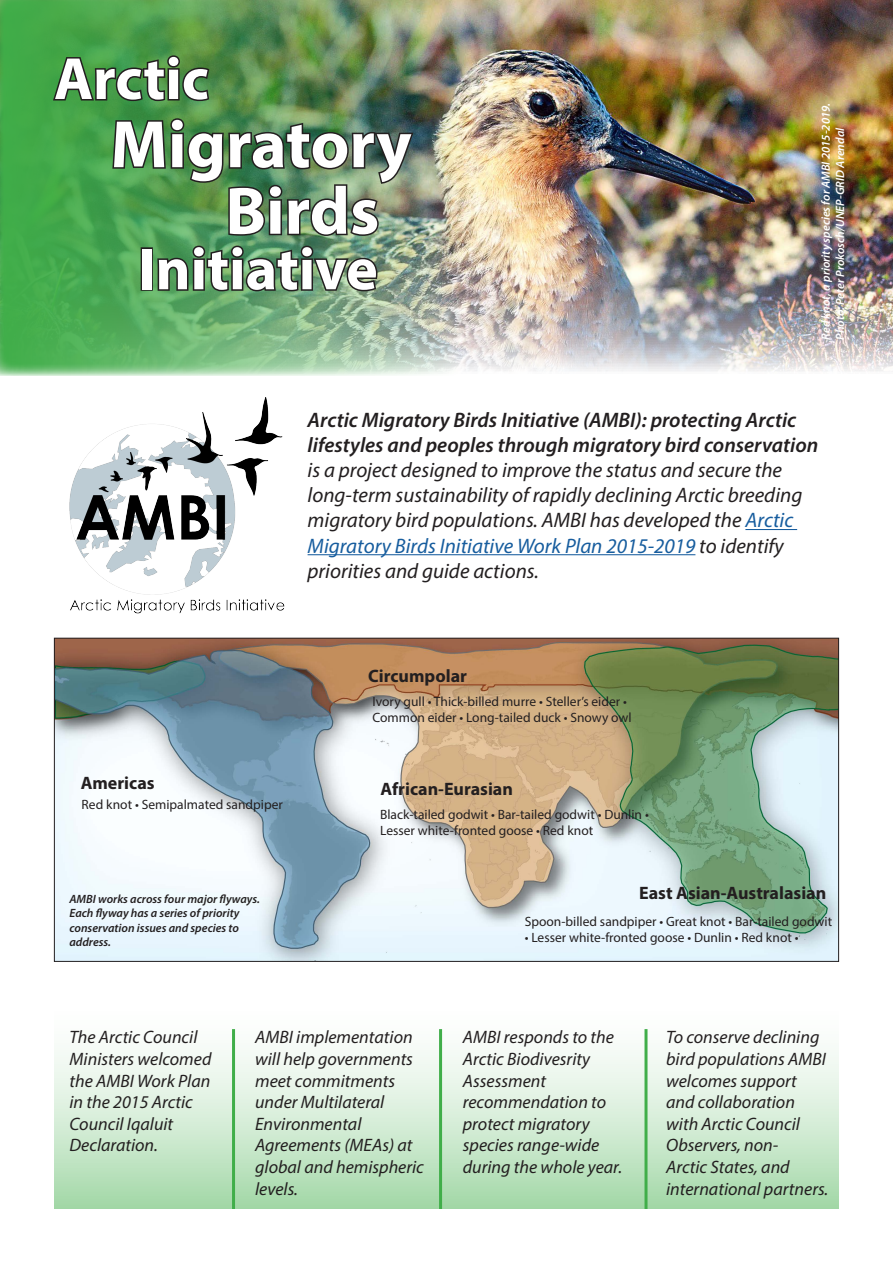
<style>
.page{position:relative;width:893px;height:1263px;background:#fff}
.page>*{position:absolute;margin:0;border:0;box-sizing:border-box;transform-origin:0 0}
.t1{font:700 67.5px "Myriad Pro";color:#fff}
.t2{font:700 60px "Myriad Pro";color:#fff}
.emphasis{font:italic 21px/25.2px "Myriad Pro";color:#231f20}
.emphasis-2{font:italic 18px/21.6px "Myriad Pro";color:#231f20}
.text{font:700 18px "Myriad Pro";color:#231f20}
.text-2{font:13.5px/16.2px "Myriad Pro";color:#231f20}
.t3{font:italic 600 12px/14.4px "Myriad Pro";color:#231f20}
.t4{font:italic 600 12px/14.4px "Myriad Pro";color:#fff}
.s1{font-weight:600}
.s2{color:#175d9e}
</style>
<div class="page">
<img style="left:461px;top:0;width:432px;height:371px">
<img style="left:0;top:0;width:461px;height:376px">
<svg style="left:51px;top:54px;width:160px;height:49px"></svg>
<img style="left:111px;top:117px;width:305px;height:120px">
<div style="left:141px;top:247px;width:12px;height:44px;border:3px solid #231f20"></div>
<img style="left:156px;top:244px;width:223px;height:49px">
<img style="left:69px;top:397px;width:216px;height:217px">
<img style="left:56px;top:640px;width:781px;height:320px">
<hr style="left:745px;top:529px;width:52px;height:1px;background:#175d9e">
<hr style="left:308px;top:554px;width:387px;height:1px;background:#175d9e">
<div style="left:54px;top:999px;width:785px;height:210px;background:linear-gradient(to bottom,#fff,#aadbae)"></div>
<hr style="left:232px;top:1029px;width:3px;height:180px;background:#40ae49">
<hr style="left:439px;top:1029px;width:3px;height:180px;background:#40ae49">
<hr style="left:644px;top:1029px;width:3px;height:180px;background:#40ae49">
<p class="t2" style="left:54px;top:40px;width:156px">Arctic</p>
<p class="t1" style="left:111px;top:100px;width:303px">Migratory</p>
<p class="t1" style="left:225px;top:167px;width:155px">Birds</p>
<p class="t2" style="left:138px;top:230px;width:241px">Initiative</p>
<p class="t4" style="left:818px;top:340px;width:238px;rotate:-90deg">Red knot, a priority species for AMBI 2015-2019.<br>Photo: Peter Prokosch/UNEP-GRID Arendal</p>
<p class="emphasis" style="left:308px;top:407px;width:512px"><span class="s1">Arctic Migratory Birds Initiative (AMBI): protecting Arctic lifestyles and peoples through migratory bird conservation </span>is a project designed to improve the status and secure the long-term sustainability of rapidly declining Arctic breeding migratory bird populations. AMBI has developed the <span class="s2">Arctic Migratory Birds Initiative Work Plan 2015-2019</span> to identify priorities and guide actions.</p>
<p class="text" style="left:368px;top:664px;width:100px">Circumpolar</p>
<p class="text" style="left:81px;top:771px;width:75px">Americas</p>
<p class="text-2" style="left:82px;top:796px;width:203px">Red knot • Semipalmated sandpiper</p>
<p class="t3" style="left:69px;top:891px;width:192px">AMBI works across four major flyways.<br>Each flyway has a series of priority conservation issues and species to address.</p>
<p class="text-2" style="left:372px;top:693px;width:261px">Ivory gull • Thick-billed murre • Steller’s eider •<br>Common eider • Long-tailed duck • Snowy owl</p>
<p class="text" style="left:381px;top:777px;width:134px">African-Eurasian</p>
<p class="text-2" style="left:380px;top:806px;width:270px">Black-tailed godwit • Bar-tailed godwit • Dunlin •<br>Lesser white-fronted goose • Red knot</p>
<p class="text" style="left:639px;top:881px;width:189px">East Asian-Australasian</p>
<p class="text-2" style="left:525px;top:913px;width:309px">Spoon-billed sandpiper • Great knot • Bar-tailed godwit</p>
<p class="text-2" style="left:525px;top:929px;width:275px">• Lesser white-fronted goose • Dunlin • Red knot •</p>
<p class="emphasis-2" style="left:69px;top:1026px;width:144px">The Arctic Council<br>Ministers welcomed the AMBI Work Plan in the 2015 Arctic<br>Council Iqaluit<br>Declaration.</p>
<p class="emphasis-2" style="left:255px;top:1026px;width:159px">AMBI implementation will help governments meet commitments under Multilateral</p>
<p class="emphasis-2" style="left:255px;top:1112px;width:170px">Environmental<br>Agreements (MEAs) at global and hemispheric levels.</p>
<p class="emphasis-2" style="left:463px;top:1026px;width:161px">AMBI responds to the<br>Arctic Biodivesrity<br>Assessment recommendation to protect migratory species range-wide during the whole year.</p>
<p class="emphasis-2" style="left:666px;top:1026px;width:164px">To conserve declining bird populations AMBI welcomes support and collaboration with Arctic Council<br>Observers, non-<br>Arctic States, and international partners.</p>
</div>
